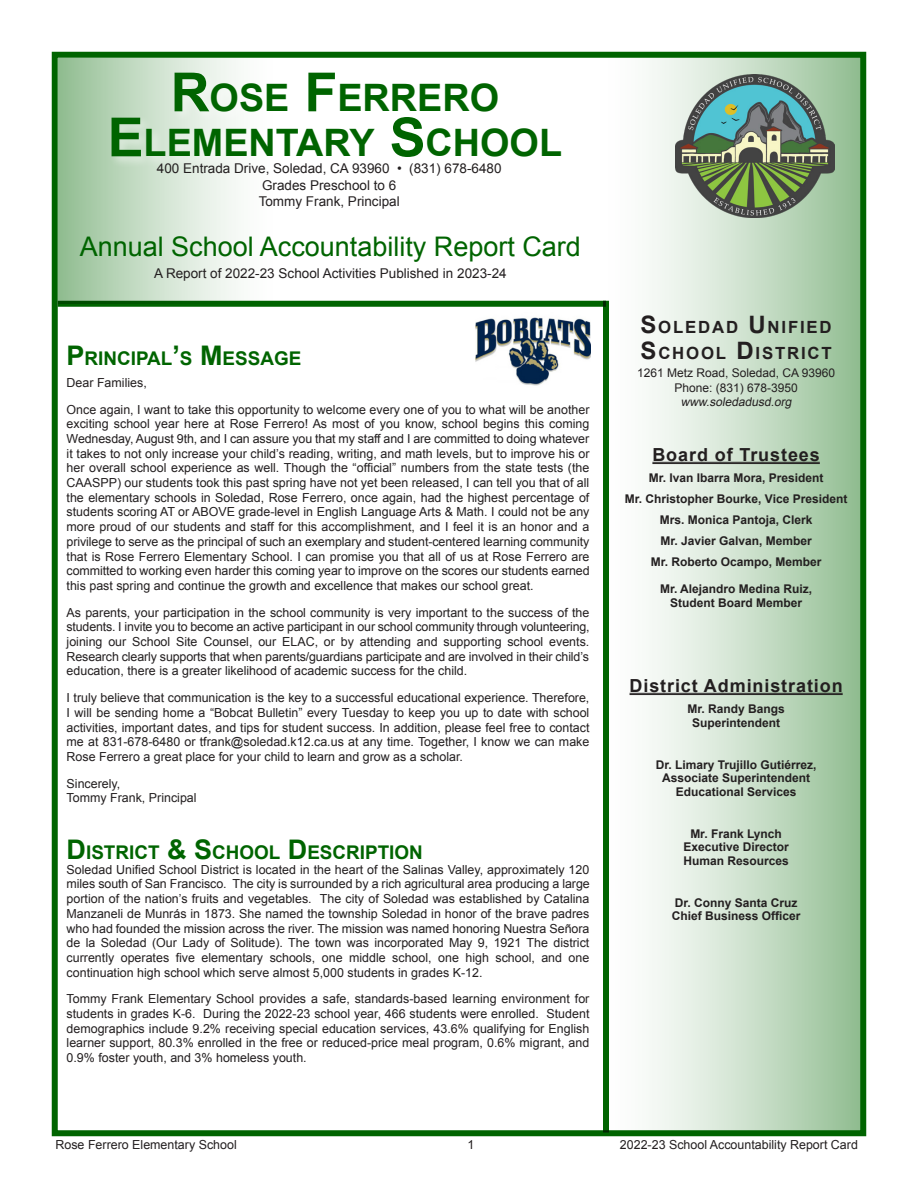
<style>
.page{position:relative;width:918px;height:1188px;background:#fff}
.page>*{position:absolute;margin:0;border:0;box-sizing:border-box;transform-origin:0 0}
.t1{font:700 37.8px/45px "Arial";color:#006400;text-align:center}
.t2{font:27px "Arial";color:#006400}
.Body_Text_Greenfield{font:700 18.9px "Arial";color:#006400}
.Section_Header{font:700 18.9px "Arial";color:#006400}
.t3{font:700 18px "Arial";letter-spacing:.05em;color:#231f20}
.t4{font:700 16.8px/25.2px "Arial";letter-spacing:.105em;color:#231f20}
.t5{font:13.5px/16.5px "Arial";color:#231f20;text-align:center}
.Body_Text_Greenfield-2{font:12.45px/14.7px "Arial";color:#231f20;text-align:justify}
.t6{font:700 12px/13.5px "Arial";color:#231f20;text-align:center}
.t7{font:12px/14.4px "Arial";color:#231f20;text-align:center}
.s1{font-size:54px}
.s2{font-size:27px}
.s3{font-size:24px}
.s4{font-style:inherit}
.s5{font-style:italic}
</style>
<div class="page">
<div style="left:58px;top:58px;width:216px;height:246px;background:linear-gradient(to right,#97c097,#fff)"></div>
<div style="left:606px;top:58px;width:254px;height:1076px;background:linear-gradient(to right,#fff,#98c198)"></div>
<div style="left:52px;top:52px;width:814px;height:1084px;border:6px solid #006400"></div>
<hr style="left:652px;top:462px;width:168px;height:1px;background:#231f20">
<hr style="left:652px;top:463px;width:168px;height:1px;background:#231f20">
<hr style="left:630px;top:693px;width:213px;height:1px;background:#231f20">
<hr style="left:630px;top:694px;width:213px;height:1px;background:#231f20">
<div style="left:108px;top:69px;width:465px;height:101px;background:#fff;opacity:.5"></div>
<img style="left:675px;top:75px;width:160px;height:143px">
<div style="left:58px;top:301px;width:548px;height:6px;background:#006400"></div>
<div style="left:603px;top:301px;width:6px;height:831px;background:#006400"></div>
<img style="left:476px;top:317px;width:114px;height:69px">
<h1 class="t1" style="left:108px;top:77px;width:456px"><span class="s1">R</span>OSE <span class="s1">F</span>ERRERO<br><span class="s1">E</span> LEMENTARY <span class="s1">S</span>CHOOL</h1>
<p class="t5" style="left:157px;top:161px;width:346px">400 Entrada Drive, Soledad, CA 93960 • (831) 678-6480<br>Grades Preschool to 6<br>Tommy Frank, Principal</p>
<h2 class="t2" style="left:80px;top:229px;width:503px">Annual School Accountability Report Card</h2>
<p class="t5" style="left:154px;top:265px;width:354px">A Report of 2022-23 School Activities Published in 2023-24</p>
<p class="Section_Header" style="left:67px;top:346px;width:236px"><span class="s2">P</span>RINCIPAL<span class="s2">’</span>S <span class="s2">M</span> ESSAGE</p>
<p class="Body_Text_Greenfield-2" style="left:67px;top:375px;width:82px">Dear Families,</p>
<p class="Body_Text_Greenfield-2" style="left:67px;top:402px;width:525px">Once again, I want to take this opportunity to welcome every one of you to what will be another exciting school year here at Rose Ferrero! As most of you know, school begins this coming Wednesday, August 9th, and I can assure you that my staff and I are committed to doing whatever it takes to not only increase your child’s reading, writing, and math levels, but to improve his or her overall school experience as well. Though the “official” numbers from the state tests (the CAASPP) our students took this past spring have not yet been released, I can tell you that of all the elementary schools in Soledad, Rose Ferrero, once again, had the highest percentage of students scoring AT or ABOVE grade-level in English Language Arts &amp; Math. I could not be any more proud of our students and staff for this accomplishment, and I feel it is an honor and a privilege to serve as the principal of such an exemplary and student-centered learning community that is Rose Ferrero Elementary School. I can promise you that all of us at Rose Ferrero are committed to working even harder this coming year to improve on the scores our students earned this past spring and continue the growth and excellence that makes our school great.</p>
<p class="Body_Text_Greenfield-2" style="left:67px;top:605px;width:525px">As parents, your participation in the school community is very important to the success of the students. I invite you to become an active participant in our school community through volunteering, joining our School Site Counsel, our ELAC, or by attending and supporting school events.<br>Research clearly supports that when parents/guardians participate and are involved in their child’s education, there is a greater likelihood of academic success for the child.</p>
<p class="Body_Text_Greenfield-2" style="left:67px;top:691px;width:524px">I truly believe that communication is the key to a successful educational experience. Therefore, I will be sending home a “Bobcat Bulletin” every Tuesday to keep you up to date with school activities, important dates, and tips for student success. In addition, please feel free to contact me at 831-678-6480 or tfrank@soledad.k12.ca.us at any time. Together, I know we can make Rose Ferrero a great place for your child to learn and grow as a scholar.</p>
<p class="Body_Text_Greenfield-2" style="left:67px;top:776px;width:55px">Sincerely,</p>
<p class="Body_Text_Greenfield-2" style="left:67px;top:791px;width:132px">Tommy Frank, Principal</p>
<p class="Body_Text_Greenfield" style="left:67px;top:840px;width:358px"><span class="s2">D</span>ISTRICT <span class="s2">&amp; S</span>CHOOL <span class="s2">D</span>ESCRIPTION</p>
<p class="Body_Text_Greenfield-2" style="left:67px;top:862px;width:525px">Soledad Unified School District is located in the heart of the Salinas Valley, approximately 120 miles south of San Francisco. The city is surrounded by a rich agricultural area producing a large portion of the nation’s fruits and vegetables. The city of Soledad was established by Catalina Manzaneli de Munrás in 1873. She named the township Soledad in honor of the brave padres who had founded the mission across the river. The mission was named honoring Nuestra Señora de la Soledad (Our Lady of Solitude). The town was incorporated May 9, 1921 The district currently operates five elementary schools, one middle school, one high school, and one continuation high school which serve almost 5,000 students in grades K-12.</p>
<p class="Body_Text_Greenfield-2" style="left:67px;top:992px;width:524px">Tommy Frank Elementary School provides a safe, standards-based learning environment for students in grades K-6. During the 2022-23 school year, 466 students were enrolled. Student demographics include 9.2% receiving special education services, 43.6% qualifying for English learner support, 80.3% enrolled in the free or reduced-price meal program, 0.6% migrant, and 0.9% foster youth, and 3% homeless youth.</p>
<h3 class="t4" style="left:641px;top:315px;width:193px"><span class="s3">S</span>OLEDAD <span class="s3">U</span>NIFIED<br><span class="s3">S</span>CHOOL <span class="s3">D</span>ISTRICT</h3>
<p class="t7" style="left:637px;top:366px;width:200px">1261 Metz Road, Soledad, CA 93960<br>Phone<span class="s4">: (831) 678-3950 </span><span class="s5">www.soledadusd.org</span></p>
<h3 class="t3" style="left:652px;top:443px;width:169px">Board of Trustees</h3>
<p class="t6" style="left:625px;top:468px;width:224px;line-height:21px">Mr. Ivan Ibarra Mora, President<br>Mr. Christopher Bourke, Vice President<br>Mrs. Monica Pantoja, Clerk<br>Mr. Javier Galvan, Member<br>Mr. Roberto Ocampo, Member</p>
<p class="t6" style="left:660px;top:583px;width:154px">Mr. Alejandro Medina Ruiz,<br>Student Board Member</p>
<h3 class="t3" style="left:630px;top:674px;width:215px">District Administration</h3>
<p class="t6" style="left:687px;top:703px;width:99px">Mr. Randy Bangs<br>Superintendent</p>
<p class="t6" style="left:656px;top:758px;width:162px">Dr. Limary Trujillo Gutiérrez,<br>Associate Superintendent<br>Educational Services</p>
<p class="t6" style="left:683px;top:827px;width:107px">Mr. Frank Lynch<br>Executive Director<br>Human Resources</p>
<p class="t6" style="left:672px;top:896px;width:130px;text-align:left">Dr. Conny Santa Cruz<br>Chief Business Officer</p>
<p class="Body_Text_Greenfield-2" style="left:56px;top:1137px;width:183px">Rose Ferrero Elementary School</p>
<p class="Body_Text_Greenfield-2" style="left:468px;top:1137px;width:8px">1</p>
<p class="Body_Text_Greenfield-2" style="left:620px;top:1137px;width:240px">2022-23 School Accountability Report Card</p>
</div>
